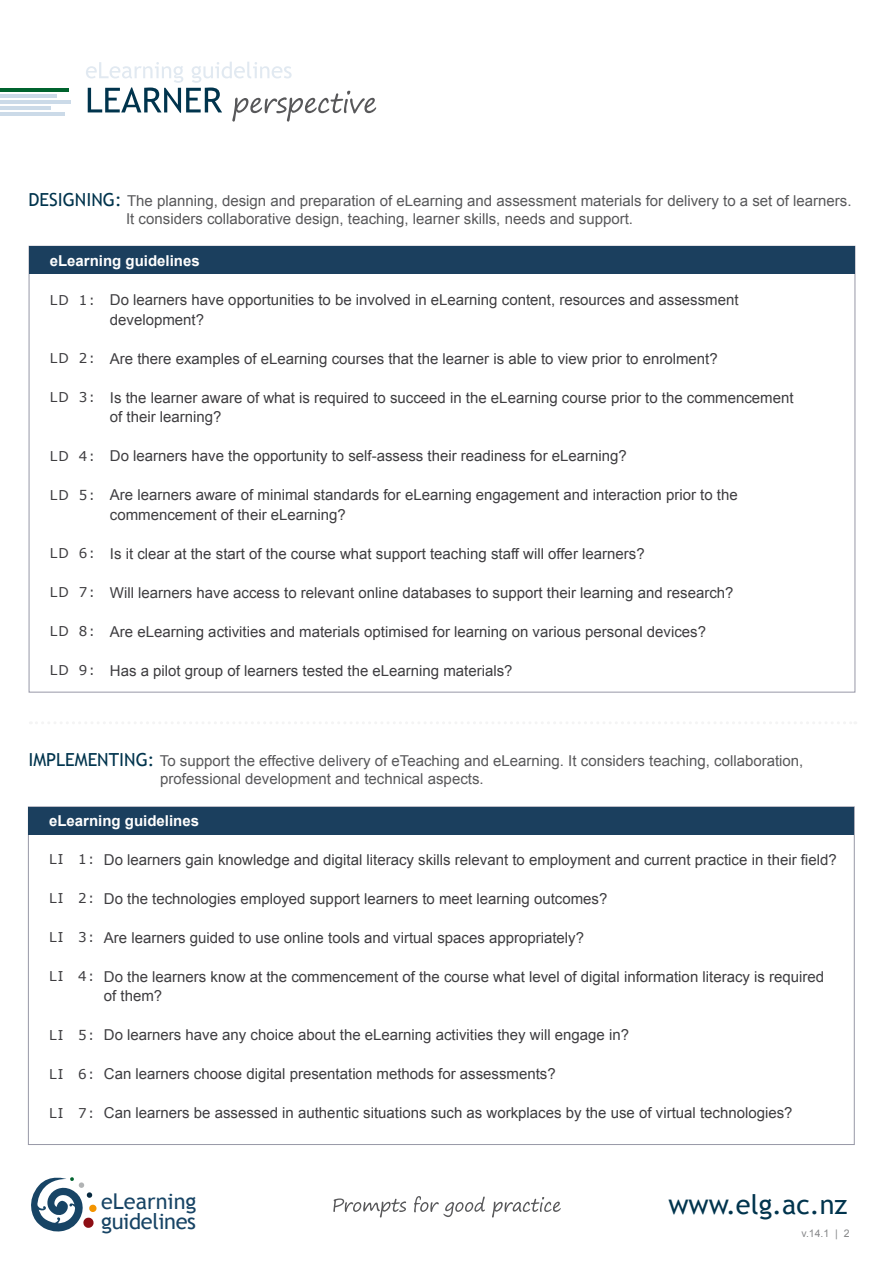
<style>
.page{position:relative;width:893px;height:1263px;background:#fff}
.page>*{position:absolute;margin:0;border:0;box-sizing:border-box;transform-origin:0 0}
.t1{font:27.15px "Trebuchet MS";color:#00344d}
.t2{font:21.75px "Trebuchet MS";letter-spacing:-.015em;color:#174465}
.t3{font:15px/19.5px "Arial";color:#3e3d40}
.t4{font:15px "Arial";color:#58585a}
.t5{font:700 15px "Arial";color:#fff}
.t6{font:13.5px "Verdana";letter-spacing:.1em;color:#3e3d40}
.t7{font:10.5px "Arial";color:#87888a}
.s1{font-family:"Trebuchet MS";font-size:18px;color:#00344d}
.s2{font-size:21.45px}
</style>
<div class="page">
<svg style="left:333px;top:1196px;width:228px;height:21px"></svg>
<svg style="left:86px;top:62px;width:290px;height:60px"></svg>
<hr style="left:0;top:89px;width:68px;height:3px;background:#00632e">
<hr style="left:0;top:94px;width:57px;height:4px;background:#cbdae8">
<hr style="left:0;top:100px;width:70px;height:4px;background:#cbdae8">
<hr style="left:0;top:106px;width:51px;height:4px;background:#cbdae8">
<hr style="left:0;top:112px;width:64px;height:4px;background:#cbdae8">
<svg style="left:31px;top:1177px;width:66px;height:55px"></svg>
<div style="left:29px;top:246px;width:826px;height:28px;background:#1b3f5e"></div>
<svg style="left:30px;top:722px;width:826px;height:2px"></svg>
<div style="left:29px;top:807px;width:825px;height:28px;background:#1b3f5e"></div>
<p class="t4" style="left:28px;top:191px;width:825px"><span class="s1">DESIGNING:</span> The planning, design and preparation of eLearning and assessment materials for delivery to a set of learners.</p>
<p class="t4" style="left:126px;top:209px;width:508px">It considers collaborative design, teaching, learner skills, needs and support.</p>
<p class="t5" style="left:50px;top:250px;width:152px">eLearning guidelines</p>
<p class="t3" style="left:110px;top:290px;width:630px">Do learners have opportunities to be involved in eLearning content, resources and assessment development?</p>
<p class="t3" style="left:110px;top:349px;width:609px">Are there examples of eLearning courses that the learner is able to view prior to enrolment?</p>
<p class="t3" style="left:110px;top:388px;width:685px">Is the learner aware of what is required to succeed in the eLearning course prior to the commencement of their learning?</p>
<p class="t3" style="left:110px;top:446px;width:518px">Do learners have the opportunity to self-assess their readiness for eLearning?</p>
<p class="t3" style="left:110px;top:485px;width:629px">Are learners aware of minimal standards for eLearning engagement and interaction prior to the commencement of their eLearning?</p>
<p class="t3" style="left:110px;top:544px;width:536px">Is it clear at the start of the course what support teaching staff will offer learners?</p>
<p class="t3" style="left:110px;top:583px;width:625px">Will learners have access to relevant online databases to support their learning and research?</p>
<p class="t3" style="left:110px;top:622px;width:598px">Are eLearning activities and materials optimised for learning on various personal devices?</p>
<p class="t3" style="left:110px;top:661px;width:404px">Has a pilot group of learners tested the eLearning materials?</p>
<p class="t6" style="left:79px;top:290px;width:18px">1:</p>
<p class="t6" style="left:50px;top:290px;width:21px">LD</p>
<p class="t6" style="left:79px;top:349px;width:18px">2:</p>
<p class="t6" style="left:79px;top:388px;width:18px">3:</p>
<p class="t6" style="left:50px;top:349px;width:21px">LD</p>
<p class="t6" style="left:50px;top:388px;width:21px">LD</p>
<p class="t6" style="left:50px;top:446px;width:21px">LD</p>
<p class="t6" style="left:50px;top:485px;width:21px">LD</p>
<p class="t6" style="left:79px;top:446px;width:18px">4:</p>
<p class="t6" style="left:79px;top:485px;width:18px">5:</p>
<p class="t6" style="left:79px;top:544px;width:18px">6:</p>
<p class="t6" style="left:79px;top:583px;width:18px">7:</p>
<p class="t6" style="left:79px;top:622px;width:18px">8:</p>
<p class="t6" style="left:79px;top:661px;width:18px">9:</p>
<p class="t6" style="left:50px;top:544px;width:21px">LD</p>
<p class="t6" style="left:50px;top:583px;width:21px">LD</p>
<p class="t6" style="left:50px;top:622px;width:21px">LD</p>
<p class="t6" style="left:50px;top:661px;width:21px">LD</p>
<p class="t4" style="left:28px;top:751px;width:777px"><span class="s1">IMPLEMENTING:</span> To support the effective delivery of eTeaching and eLearning. It considers teaching, collaboration,</p>
<p class="t4" style="left:160px;top:769px;width:325px">professional development and technical aspects.</p>
<p class="t5" style="left:49px;top:811px;width:152px">eLearning guidelines</p>
<p class="t6" style="left:49px;top:850px;width:16px">LI</p>
<p class="t6" style="left:49px;top:889px;width:16px">LI</p>
<p class="t6" style="left:49px;top:928px;width:16px">LI</p>
<p class="t6" style="left:49px;top:967px;width:16px">LI</p>
<p class="t6" style="left:49px;top:1025px;width:16px">LI</p>
<p class="t6" style="left:49px;top:1064px;width:16px">LI</p>
<p class="t6" style="left:49px;top:1103px;width:16px">LI</p>
<p class="t6" style="left:78px;top:850px;width:18px">1:</p>
<p class="t6" style="left:78px;top:889px;width:18px">2:</p>
<p class="t6" style="left:78px;top:928px;width:18px">3:</p>
<p class="t6" style="left:78px;top:967px;width:18px">4:</p>
<p class="t6" style="left:78px;top:1025px;width:18px">5:</p>
<p class="t6" style="left:78px;top:1064px;width:18px">6:</p>
<p class="t6" style="left:78px;top:1103px;width:18px">7:</p>
<p class="t3" style="left:104px;top:850px;width:734px">Do learners gain knowledge and digital literacy skills relevant to employment and current practice in their field?</p>
<p class="t3" style="left:104px;top:889px;width:505px">Do the technologies employed support learners to meet learning outcomes?</p>
<p class="t3" style="left:104px;top:928px;width:482px">Are learners guided to use online tools and virtual spaces appropriately?</p>
<p class="t3" style="left:104px;top:967px;width:722px">Do the learners know at the commencement of the course what level of digital information literacy is required of them?</p>
<p class="t3" style="left:104px;top:1025px;width:527px">Do learners have any choice about the eLearning activities they will engage in?</p>
<p class="t3" style="left:104px;top:1064px;width:453px">Can learners choose digital presentation methods for assessments?</p>
<p class="t3" style="left:104px;top:1103px;width:690px">Can learners be assessed in authentic situations such as workplaces by the use of virtual technologies?</p>
<p class="t2" style="left:101px;top:1189px;width:97px"><span class="s2">e</span>Learning</p>
<p class="t1" style="left:668px;top:1188px;width:181px">www.elg.ac.nz</p>
<p class="t2" style="left:101px;top:1208px;width:96px">guidelines</p>
<p class="t7" style="left:801px;top:1226px;width:50px">v.14.1 | 2</p>
</div>
